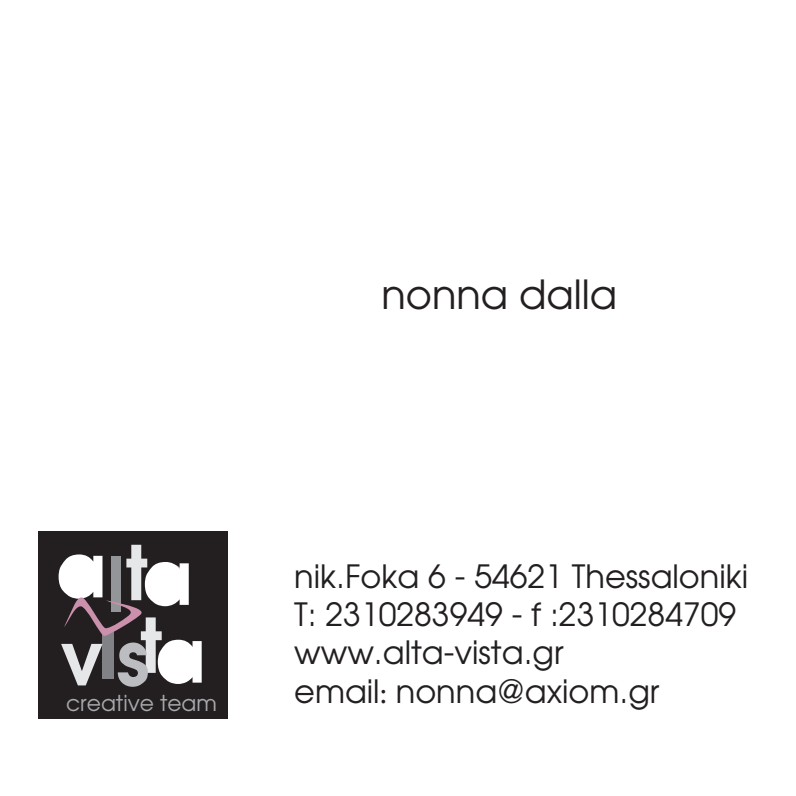
<style>
.page{position:relative;width:796px;height:796px;background:#fff}
.page>*{position:absolute;margin:0;border:0;box-sizing:border-box;transform-origin:0 0}
.t1{font:40px "Mg Avant G";color:#231f20}
.t2{font:32px/38.4px "Mg Avant G";color:#231f20}
.t3{font:22px "Mg Avant G";color:#a8a9ad}
.s1{font-family:"Minion Pro"}
</style>
<div class="page">
<div style="left:38px;top:531px;width:190px;height:188px;background:#231f20"></div>
<svg style="left:59px;top:545px;width:143px;height:142px"></svg>
<p class="t1" style="left:381px;top:270px;width:237px">nonna dalla</p>
<p class="t3" style="left:66px;top:690px;width:152px">creative team</p>
<p class="t2" style="left:294px;top:556px;width:456px">nik.Foka 6 - 54621 Thessaloniki<br>Ô: 2310283949 - f :2310284709 www.alta-vista.gr<br>email<span class="s1">:</span> nonna@axiom.gr</p>
</div>
